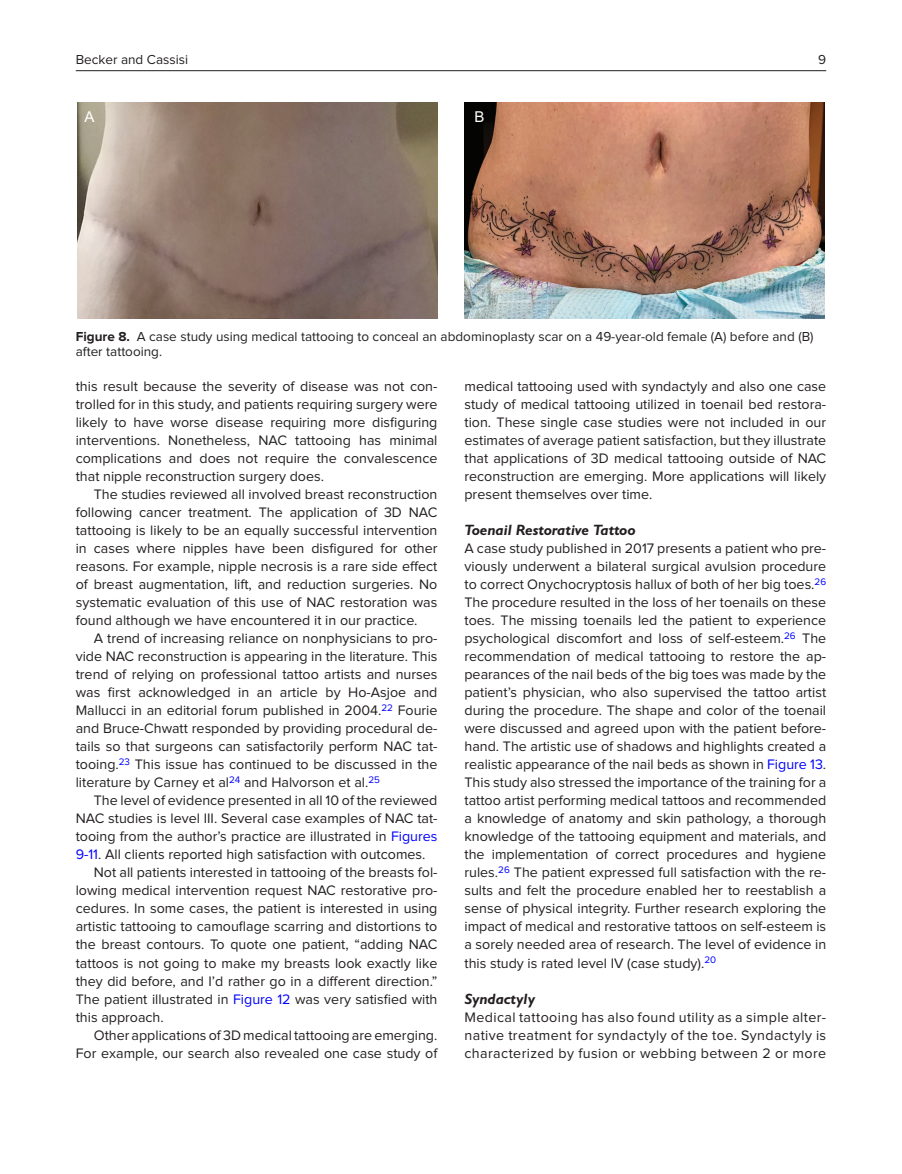
<style>
.page{position:relative;width:902px;height:1174px;background:#fff}
.page>*{position:absolute;margin:0;border:0;box-sizing:border-box;transform-origin:0 0}
.HeadC{font:italic 700 15px "Gill Sans MT Std";color:#231f20}
.graphic{font:15px "Arial";color:#fff}
.TextInd{font:14.25px/18px "Proxima Nova";color:#231f20;text-align:justify}
.Text{font:14.25px/18px "Proxima Nova";letter-spacing:.015em;color:#231f20;text-align:justify}
.FigCapt{font:13.5px/15.8px "Proxima Nova";color:#231f20}
.s1{font-weight:700}
.s2{color:#00f}
</style>
<div class="page">
<hr style="left:76px;top:70px;width:750px;height:1px;background:#231f20">
<img style="left:77px;top:102px;width:360px;height:216px">
<img style="left:464px;top:102px;width:360px;height:216px">
<p class="FigCapt" style="left:76px;top:52px;width:114px">Becker and Cassisi</p>
<p class="FigCapt" style="left:818px;top:52px;width:9px">9</p>
<p class="graphic" style="left:84px;top:107px;width:12px">A</p>
<p class="graphic" style="left:474px;top:107px;width:12px">B</p>
<p class="FigCapt" style="left:76px;top:329px;width:739px"><span class="s1">Figure 8.</span> A case study using medical tattooing to conceal an abdominoplasty scar on a 49-year-old female (A) before and (B) after tattooing.</p>
<p class="TextInd" style="left:76px;top:378px;width:363px">this result because the severity of disease was not con&shy;trolled for in this study, and patients requiring surgery were likely to have worse disease requiring more disfiguring interventions. Nonetheless, NAC tattooing has minimal complications and does not require the convalescence that nipple reconstruction surgery does.</p>
<p class="TextInd" style="left:76px;top:486px;width:363px;text-indent:18px">The studies reviewed all involved breast reconstruction following cancer treatment. The application of 3D NAC tattooing is likely to be an equally successful intervention in cases where nipples have been disfigured for other reasons. For example, nipple necrosis is a rare side effect of breast augmentation, lift, and reduction surgeries. No systematic evaluation of this use of NAC restoration was found although we have encountered it in our practice.</p>
<p class="TextInd" style="left:76px;top:630px;width:363px;text-indent:18px">A trend of increasing reliance on nonphysicians to pro&shy;vide NAC reconstruction is appearing in the literature. This trend of relying on professional tattoo artists and nurses was first acknowledged in an article by Ho-Asjoe and Mallucci in an editorial forum published in 2004.<sup>22</sup> Fourie and Bruce-Chwatt responded by providing procedural de&shy;tails so that surgeons can satisfactorily perform NAC tat&shy;tooing.<sup>23</sup> This issue has continued to be discussed in the literature by Carney et al<sup>24</sup> and Halvorson et al.<sup>25</sup></p>
<p class="TextInd" style="left:76px;top:792px;width:363px;text-indent:18px">The level of evidence presented in all 10 of the reviewed NAC studies is level III. Several case examples of NAC tat&shy;tooing from the author’s practice are illustrated in <span class="s2">Figures 9-11</span>. All clients reported high satisfaction with outcomes.</p>
<p class="TextInd" style="left:76px;top:864px;width:363px;text-indent:18px">Not all patients interested in tattooing of the breasts fol&shy;lowing medical intervention request NAC restorative pro&shy;cedures. In some cases, the patient is interested in using artistic tattooing to camouflage scarring and distortions to the breast contours. To quote one patient, “adding NAC tattoos is not going to make my breasts look exactly like they did before, and I’d rather go in a different direction.” The patient illustrated in <span class="s2">Figure 12</span> was very satisfied with this approach.</p>
<p class="TextInd" style="left:76px;top:1026px;width:363px;text-align:right">Other applications of 3D medical tattooing are emerging.<br>For example, our search also revealed one case study of</p>
<p class="TextInd" style="left:464px;top:378px;width:363px">medical tattooing used with syndactyly and also one case study of medical tattooing utilized in toenail bed restora&shy;tion. These single case studies were not included in our estimates of average patient satisfaction, but they illustrate that applications of 3D medical tattooing outside of NAC reconstruction are emerging. More applications will likely present themselves over time.</p>
<p class="HeadC" style="left:464px;top:521px;width:172px">Toenail Restorative Tattoo</p>
<p class="Text" style="left:464px;top:540px;width:363px">A case study published in 2017 presents a patient who pre&shy;viously underwent a bilateral surgical avulsion procedure to correct Onychocryptosis hallux of both of her big toes.<sup>26<br></sup>The procedure resulted in the loss of her toenails on these toes. The missing toenails led the patient to experience psychological discomfort and loss of self-esteem.<sup>26</sup> The recommendation of medical tattooing to restore the ap&shy;pearances of the nail beds of the big toes was made by the patient’s physician, who also supervised the tattoo artist during the procedure. The shape and color of the toenail were discussed and agreed upon with the patient before&shy;hand. The artistic use of shadows and highlights created a realistic appearance of the nail beds as shown in <span class="s2">Figure 13</span>.<br>This study also stressed the importance of the training for a tattoo artist performing medical tattoos and recommended a knowledge of anatomy and skin pathology, a thorough knowledge of the tattooing equipment and materials, and the implementation of correct procedures and hygiene rules.<sup>26</sup> The patient expressed full satisfaction with the re&shy;sults and felt the procedure enabled her to reestablish a sense of physical integrity. Further research exploring the impact of medical and restorative tattoos on self-esteem is a sorely needed area of research. The level of evidence in this study is rated level IV (case study).<sup>20</sup></p>
<p class="HeadC" style="left:464px;top:989px;width:72px">Syndactyly</p>
<p class="Text" style="left:464px;top:1008px;width:363px">Medical tattooing has also found utility as a simple alter&shy;native treatment for syndactyly of the toe. Syndactyly is characterized by fusion or webbing between 2 or more</p>
</div>
